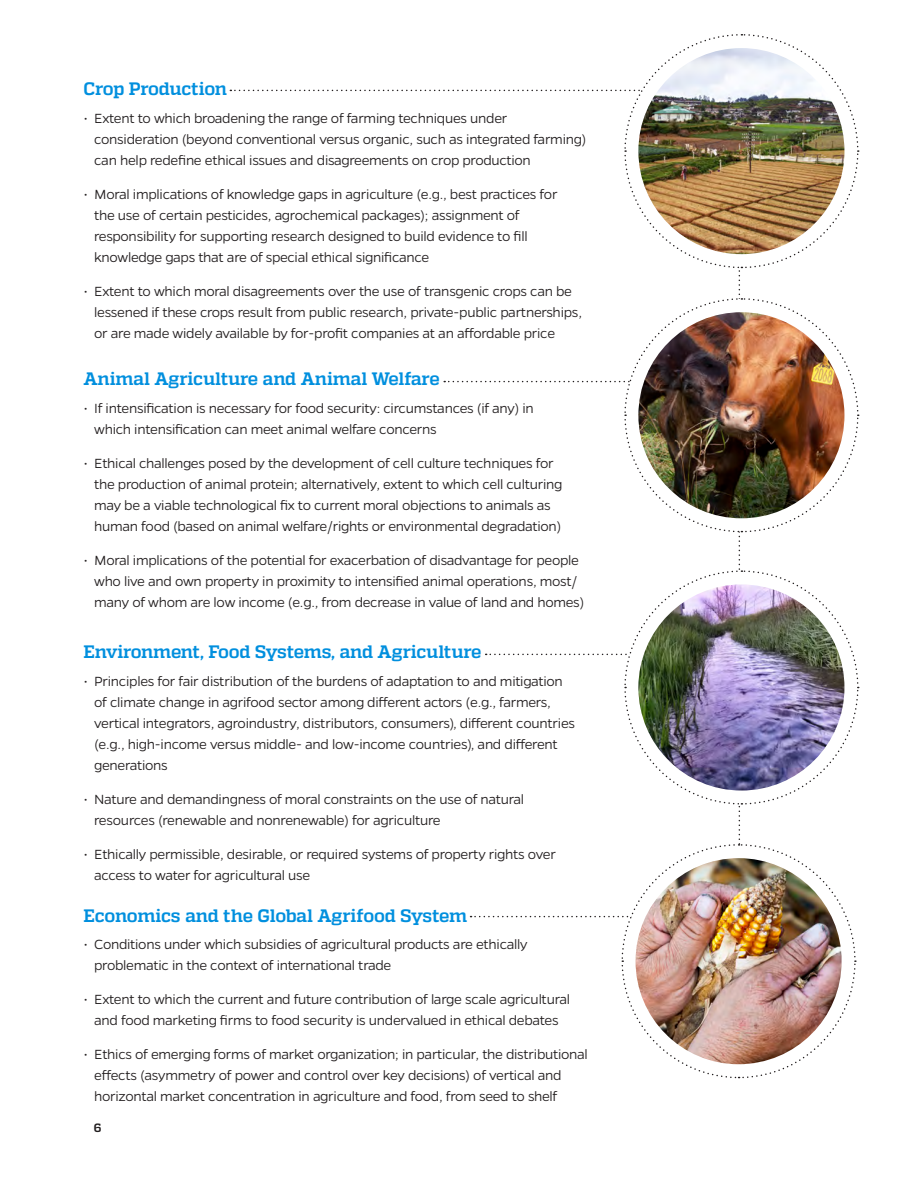
<style>
.page{position:relative;width:918px;height:1188px;background:#fff}
.page>*{position:absolute;margin:0;border:0;box-sizing:border-box;transform-origin:0 0}
.t1{font:700 18px "Quadon";letter-spacing:-.015em;color:#008fde}
.t2{font:300 15px/21px "Gentona";letter-spacing:-.02em;color:#231f20}
.t3{font:700 12px "Quadon";color:#231f20}
</style>
<div class="page">
<img style="left:230px;top:34px;width:629px;height:1045px">
<img style="left:638px;top:48px;width:206px;height:206px;border-radius:103px">
<p class="t1" style="left:83px;top:79px;width:145px">Crop Production</p>
<p class="t2" style="left:94px;top:107px;width:494px;text-indent:-11px">• Extent to which broadening the range of farming techniques under consideration (beyond conventional versus organic, such as integrated farming) can help redefine ethical issues and disagreements on crop production</p>
<p class="t2" style="left:94px;top:183px;width:465px;text-indent:-11px">• Moral implications of knowledge gaps in agriculture (e.g., best practices for the use of certain pesticides, agrochemical packages); assignment of responsibility for supporting research designed to build evidence to fill knowledge gaps that are of special ethical significance</p>
<p class="t2" style="left:94px;top:280px;width:489px;text-indent:-11px">• Extent to which moral disagreements over the use of transgenic crops can be lessened if these crops result from public research, private-public partnerships, or are made widely available by for-profit companies at an affordable price</p>
<p class="t1" style="left:83px;top:369px;width:358px">Animal Agriculture and Animal Welfare</p>
<p class="t2" style="left:94px;top:397px;width:441px;text-indent:-11px">• If intensification is necessary for food security: circumstances (if any) in which intensification can meet animal welfare concerns</p>
<p class="t2" style="left:94px;top:452px;width:470px;text-indent:-11px">• Ethical challenges posed by the development of cell culture techniques for the production of animal protein; alternatively, extent to which cell culturing may be a viable technological fix to current moral objections to animals as human food (based on animal welfare/rights or environmental degradation)</p>
<p class="t2" style="left:94px;top:549px;width:492px;text-indent:-11px">• Moral implications of the potential for exacerbation of disadvantage for people who live and own property in proximity to intensified animal operations, most/ many of whom are low income (e.g., from decrease in value of land and homes)</p>
<p class="t1" style="left:83px;top:642px;width:400px">Environment, Food Systems, and Agriculture</p>
<p class="t2" style="left:94px;top:670px;width:482px;text-indent:-11px">• Principles for fair distribution of the burdens of adaptation to and mitigation of climate change in agrifood sector among different actors (e.g., farmers, vertical integrators, agroindustry, distributors, consumers), different countries (e.g., high-income versus middle- and low-income countries), and different generations</p>
<p class="t2" style="left:94px;top:788px;width:432px;text-indent:-11px">• Nature and demandingness of moral constraints on the use of natural resources (renewable and nonrenewable) for agriculture</p>
<p class="t2" style="left:94px;top:843px;width:463px;text-indent:-11px">• Ethically permissible, desirable, or required systems of property rights over access to water for agricultural use</p>
<p class="t1" style="left:83px;top:905px;width:385px">Economics and the Global Agrifood System</p>
<p class="t2" style="left:94px;top:934px;width:435px;text-indent:-11px">• Conditions under which subsidies of agricultural products are ethically problematic in the context of international trade</p>
<p class="t2" style="left:83px;top:989px;width:488px;text-align:center">• Extent to which the current and future contribution of large scale agricultural and food marketing firms to food security is undervalued in ethical debates</p>
<p class="t2" style="left:94px;top:1044px;width:495px;text-indent:-11px">• Ethics of emerging forms of market organization; in particular, the distributional effects (asymmetry of power and control over key decisions) of vertical and horizontal market concentration in agriculture and food, from seed to shelf</p>
<p class="t3" style="left:94px;top:1121px;width:9px">6</p>
</div>
